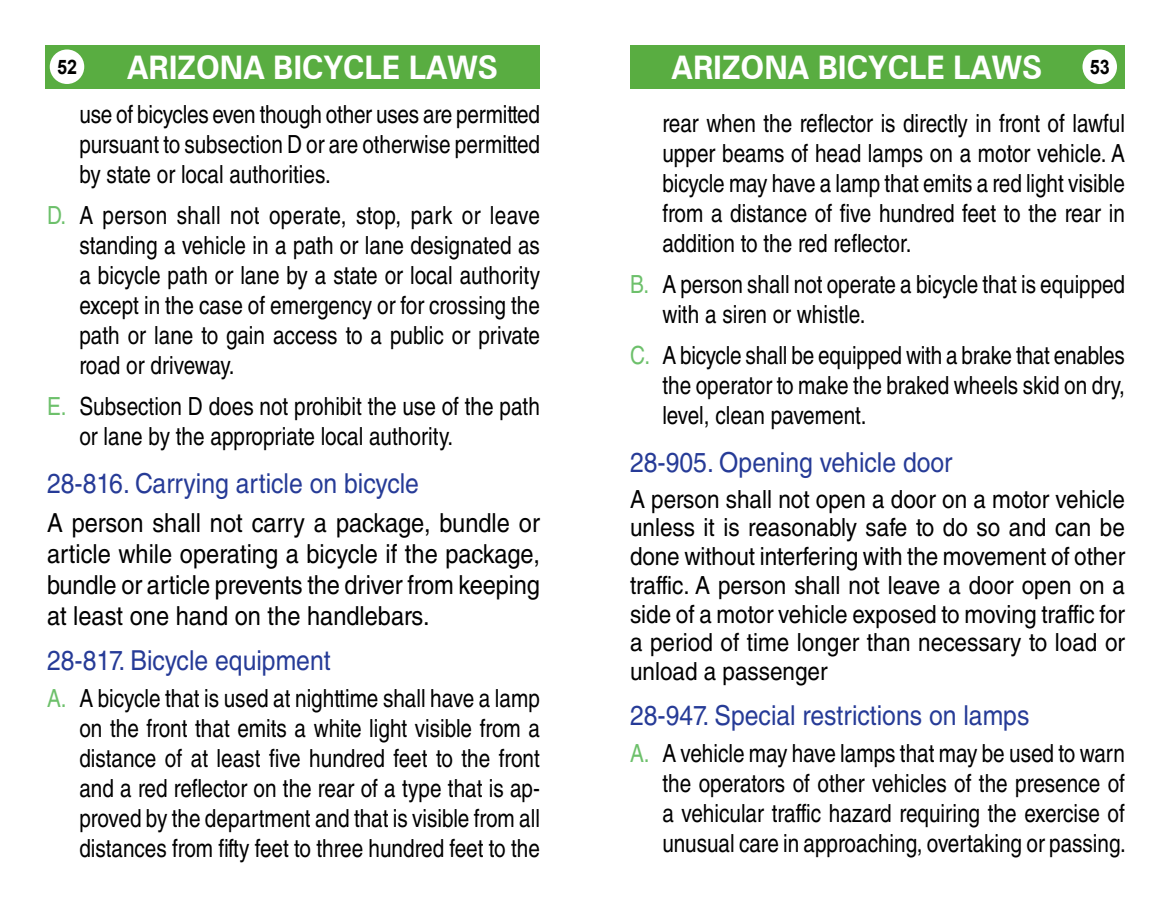
<style>
.page{position:relative;width:1170px;height:900px;background:#fff}
.page>*{position:absolute;margin:0;border:0;box-sizing:border-box;transform-origin:0 0}
.t1{font:700 32.5px "Zurich BT";color:#fff;scale:.94 1}
.t2{font:27.5px "Helvetica LT Std";color:#263b97;scale:.9 1}
.t3{font:26.25px/31.2px "Helvetica LT Std";color:#000;text-align:justify;scale:.9 1}
.t4{font:25px/30px "Helvetica LT Std";color:#000;text-align:justify;scale:.83 1}
.t5{font:25px/28.8px "Helvetica LT Std";color:#000;text-align:justify;scale:.9 1}
.t6{font:700 20px "Arial";color:#000;scale:.9 1}
.s1{color:#6dc06b}
</style>
<div class="page">
<div style="left:45px;top:45px;width:495px;height:43px;background:#59ad41"></div>
<div style="left:50px;top:50px;width:34px;height:34px;background:#fff;border-radius:50%"></div>
<div style="left:630px;top:45px;width:495px;height:43px;background:#59ad41"></div>
<div style="left:1082px;top:50px;width:35px;height:34px;background:#fff;border-radius:50%"></div>
<p class="t6" style="left:57px;top:53px;width:24px">52</p>
<h1 class="t1" style="left:127px;top:48px;width:396px">ARIZONA BICYCLE LAWS</h1>
<h1 class="t1" style="left:672px;top:48px;width:396px">ARIZONA BICYCLE LAWS</h1>
<p class="t6" style="left:1090px;top:53px;width:24px">53</p>
<p class="t4" style="left:79px;top:100px;width:556px">use of bicycles even though other uses are permitted pursuant to subsection D or are otherwise permitted by state or local authorities.</p>
<p class="t4" style="left:79px;top:200px;width:557px;text-indent:-32px"><span class="s1">D.</span> A person shall not operate, stop, park or leave standing a vehicle in a path or lane designated as a bicycle path or lane by a state or local authority except in the case of emergency or for crossing the path or lane to gain access to a public or private road or driveway.</p>
<p class="t4" style="left:79px;top:391px;width:556px;text-indent:-32px"><span class="s1">E.</span> Subsection D does not prohibit the use of the path or lane by the appropriate local authority.</p>
<p class="t2" style="left:47px;top:468px;width:415px">28-816. Carrying article on bicycle</p>
<p class="t3" style="left:47px;top:507px;width:549px">A person shall not carry a package, bundle or article while operating a bicycle if the package, bundle or article prevents the driver from keeping at least one hand on the handlebars.</p>
<p class="t2" style="left:47px;top:644px;width:317px">28-817. Bicycle equipment</p>
<p class="t4" style="left:79px;top:683px;width:556px;text-indent:-32px"><span class="s1">A.</span> A bicycle that is used at nighttime shall have a lamp on the front that emits a white light visible from a distance of at least five hundred feet to the front and a red reflector on the rear of a type that is ap&shy;proved by the department and that is visible from all distances from fifty feet to three hundred feet to the</p>
<p class="t4" style="left:662px;top:108px;width:559px">rear when the reflector is directly in front of lawful upper beams of head lamps on a motor vehicle. A bicycle may have a lamp that emits a red light visible from a distance of five hundred feet to the rear in addition to the red reflector.</p>
<p class="t4" style="left:662px;top:269px;width:559px;text-indent:-32px"><span class="s1">B.</span> A person shall not operate a bicycle that is equipped with a siren or whistle.</p>
<p class="t4" style="left:662px;top:340px;width:559px;text-indent:-32px"><span class="s1">C.</span> A bicycle shall be equipped with a brake that enables the operator to make the braked wheels skid on dry, level, clean pavement.</p>
<p class="t2" style="left:630px;top:446px;width:360px">28-905. Opening vehicle door</p>
<p class="t5" style="left:630px;top:484px;width:552px">A person shall not open a door on a motor vehicle unless it is reasonably safe to do so and can be done without interfering with the movement of other traffic. A person shall not leave a door open on a side of a motor vehicle exposed to moving traffic for a period of time longer than necessary to load or unload a passenger</p>
<p class="t2" style="left:630px;top:699px;width:445px">28-947. Special restrictions on lamps</p>
<p class="t4" style="left:662px;top:738px;width:560px;text-indent:-32px"><span class="s1">A.</span> A vehicle may have lamps that may be used to warn the operators of other vehicles of the presence of a vehicular traffic hazard requiring the exercise of unusual care in approaching, overtaking or passing.</p>
</div>
